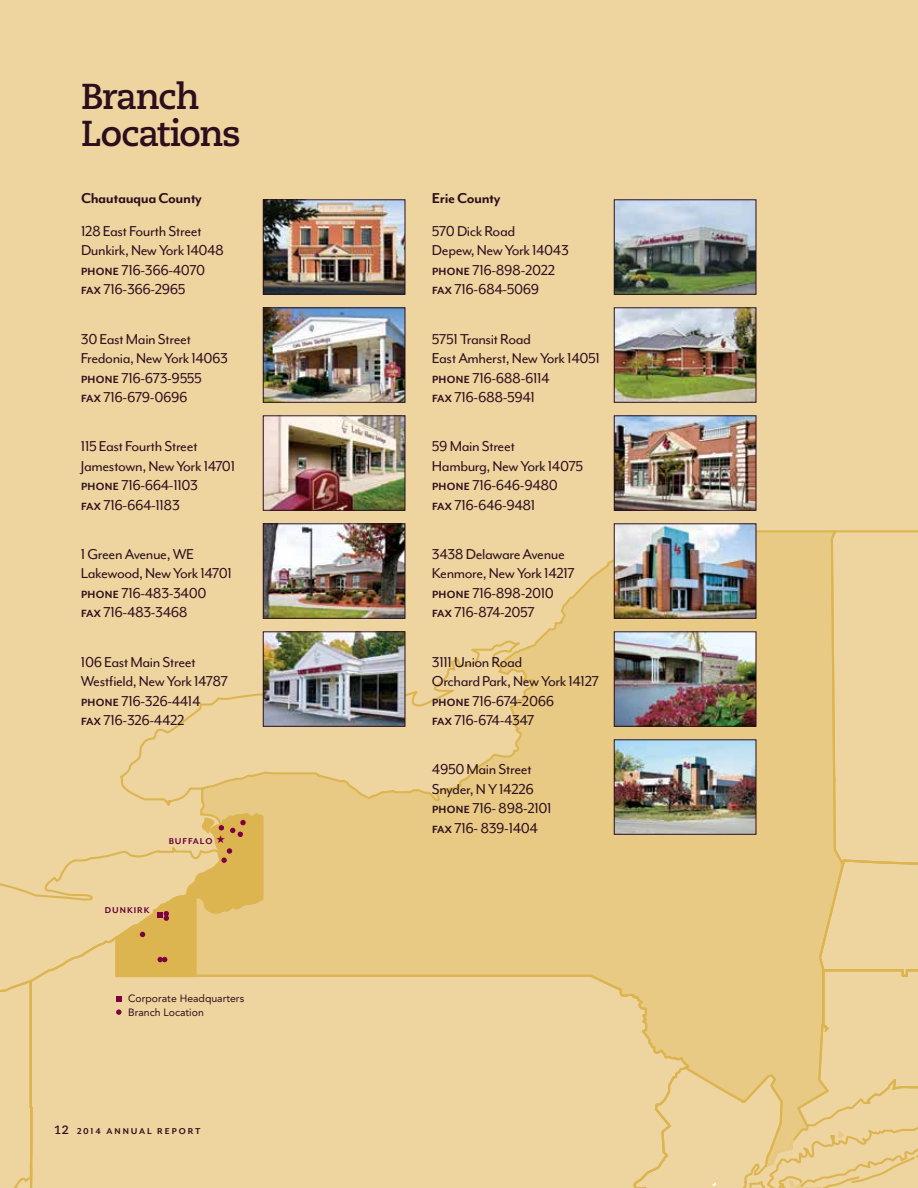
<style>
.page{position:relative;width:918px;height:1188px;background:#eed5a0}
.page>*{position:absolute;margin:0;border:0;box-sizing:border-box;transform-origin:0 0}
.t1{font:36px/37.5px "Caecilia Bold Os F";letter-spacing:-.04em;color:#2c0e1d}
.t2{font:16.5px/19.5px "Mr Eaves Mod OT";letter-spacing:-.025em;color:#2c0e1d}
.t3{font:700 16.5px "Mr Eaves Mod OT";letter-spacing:-.025em;color:#2c0e1d}
.t4{font:700 12px "Mr Eaves Mod OT";letter-spacing:.025em;color:#2c0e1d}
.t5{font:10.5px/13.5px "Avenir";color:#2c0e1d}
.t6{font:700 9.75px "Mr Eaves Mod OT";letter-spacing:.18em;color:#2c0e1d}
.t7{font:700 9.75px "Mr Eaves Mod OT";letter-spacing:.1em;color:#650039}
.s1{font-weight:700;font-size:12px}
.s2{font-family:"Caecilia";font-size:12px}
</style>
<div class="page">
<img style="left:616px;top:201px;width:138px;height:92px">
<div style="left:614px;top:199px;width:142px;height:96px;border:1px solid #2c0e1d"></div>
<svg style="left:200px;top:527px;width:557px;height:408px"></svg>
<svg style="left:120px;top:640px;width:401px;height:170px"></svg>
<svg style="left:265px;top:935px;width:296px;height:42px;background:#e7c881"></svg>
<svg style="left:561px;top:529px;width:357px;height:659px"></svg>
<img style="left:265px;top:201px;width:138px;height:92px">
<div style="left:263px;top:199px;width:142px;height:96px;border:1px solid #2c0e1d"></div>
<img style="left:265px;top:309px;width:138px;height:92px">
<div style="left:263px;top:307px;width:142px;height:96px;border:1px solid #2c0e1d"></div>
<img style="left:616px;top:309px;width:138px;height:92px">
<div style="left:614px;top:307px;width:142px;height:96px;border:1px solid #2c0e1d"></div>
<img style="left:265px;top:417px;width:138px;height:92px">
<div style="left:263px;top:415px;width:142px;height:96px;border:1px solid #2c0e1d"></div>
<img style="left:616px;top:417px;width:138px;height:92px">
<div style="left:614px;top:415px;width:142px;height:96px;border:1px solid #2c0e1d"></div>
<img style="left:265px;top:525px;width:138px;height:92px">
<div style="left:263px;top:523px;width:142px;height:96px;border:1px solid #2c0e1d"></div>
<img style="left:616px;top:525px;width:138px;height:92px">
<div style="left:614px;top:523px;width:142px;height:96px;border:1px solid #2c0e1d"></div>
<img style="left:265px;top:633px;width:138px;height:92px">
<div style="left:263px;top:631px;width:142px;height:96px;border:1px solid #2c0e1d"></div>
<img style="left:616px;top:633px;width:138px;height:92px">
<div style="left:614px;top:631px;width:142px;height:96px;border:1px solid #2c0e1d"></div>
<img style="left:616px;top:741px;width:138px;height:92px">
<div style="left:614px;top:739px;width:142px;height:96px;border:1px solid #2c0e1d"></div>
<svg style="left:0;top:811px;width:265px;height:377px"></svg>
<h1 class="t1" style="left:81px;top:78px;width:161px">Branch<br>Locations</h1>
<p class="t3" style="left:81px;top:189px;width:123px">Chautauqua County</p>
<p class="t2" style="left:81px;top:221px;width:145px">128 East Fourth Street<br>Dunkirk, New York 14048</p>
<p class="t4" style="left:81px;top:265px;width:15px">PHONE</p>
<p class="t2" style="left:81px;top:260px;width:126px;text-indent:41px">716-366-4070<br><span class="s1">FAX</span> 716-366-2965</p>
<p class="t2" style="left:81px;top:329px;width:149px">30 East Main Street<br>Fredonia, New York 14063</p>
<p class="t4" style="left:81px;top:372px;width:15px">PHONE</p>
<p class="t2" style="left:81px;top:368px;width:123px;text-indent:41px">716-673-9555<br><span class="s1">FAX</span> 716-679-0696</p>
<p class="t2" style="left:81px;top:437px;width:156px">115 East Fourth Street<br>Jamestown, New York 14701</p>
<p class="t4" style="left:81px;top:480px;width:15px">PHONE</p>
<p class="t2" style="left:81px;top:476px;width:119px;text-indent:41px">716-664-1103<br><span class="s1">FAX</span> 716-664-1183</p>
<p class="t2" style="left:81px;top:545px;width:152px">1 Green Avenue, WE<br>Lakewood, New York 14701</p>
<p class="t4" style="left:81px;top:588px;width:15px">PHONE</p>
<p class="t2" style="left:81px;top:584px;width:127px;text-indent:41px">716-483-3400<br><span class="s1">FAX</span> 716-483-3468</p>
<p class="t2" style="left:81px;top:652px;width:149px">106 East Main Street<br>Westfield, New York 14787</p>
<p class="t4" style="left:81px;top:696px;width:15px">PHONE</p>
<p class="t2" style="left:81px;top:691px;width:121px;text-indent:41px">716-326-4414<br><span class="s1">FAX</span> 716-326-4422</p>
<p class="t7" style="left:169px;top:836px;width:32px">BUFFALO</p>
<p class="t7" style="left:105px;top:905px;width:22px">DUNKIRK</p>
<p class="t5" style="left:128px;top:992px;width:117px">Corporate Headquarters<br>Branch Location</p>
<p class="t6" style="left:54px;top:1126px;width:61px"><span class="s2">12</span> 2014 ANN</p>
<p class="t6" style="left:131px;top:1126px;width:57px">UAL RE PORT</p>
<p class="t3" style="left:432px;top:189px;width:70px">Erie County</p>
<p class="t2" style="left:432px;top:221px;width:138px">570 Dick Road<br>Depew, New York 14043</p>
<p class="t4" style="left:432px;top:265px;width:15px">PHONE</p>
<p class="t2" style="left:432px;top:260px;width:125px;text-indent:41px">716-898-2022<br><span class="s1">FAX</span> 716-684-5069</p>
<p class="t2" style="left:432px;top:329px;width:169px">5751 Transit Road<br>East Amherst, New York 14051</p>
<p class="t4" style="left:432px;top:372px;width:15px">PHONE</p>
<p class="t2" style="left:432px;top:368px;width:119px;text-indent:41px">716-688-6114<br><span class="s1">FAX</span> 716-688-5941</p>
<p class="t2" style="left:432px;top:437px;width:153px">59 Main Street<br>Hamburg, New York 14075</p>
<p class="t4" style="left:432px;top:480px;width:15px">PHONE</p>
<p class="t2" style="left:432px;top:476px;width:127px;text-indent:41px">716-646-9480<br><span class="s1">FAX</span> 716-646-9481</p>
<p class="t2" style="left:432px;top:545px;width:144px">3438 Delaware Avenue<br>Kenmore, New York 14217</p>
<p class="t4" style="left:432px;top:588px;width:15px">PHONE</p>
<p class="t2" style="left:432px;top:584px;width:123px;text-indent:41px">716-898-2010<br><span class="s1">FAX</span> 716-874-2057</p>
<p class="t2" style="left:432px;top:652px;width:169px">3111 Union Road<br>Orchard Park, New York 14127</p>
<p class="t4" style="left:432px;top:696px;width:15px">PHONE</p>
<p class="t2" style="left:432px;top:691px;width:124px;text-indent:41px">716-674-2066<br><span class="s1">FAX</span> 716-674-4347</p>
<p class="t2" style="left:432px;top:760px;width:103px">4950 Main Street<br>Snyder, N Y 14226</p>
<p class="t4" style="left:432px;top:803px;width:15px">PHONE</p>
<p class="t2" style="left:432px;top:799px;width:121px;text-indent:41px">716- 898-2101<br><span class="s1">FAX</span> 716- 839-1404</p>
</div>
